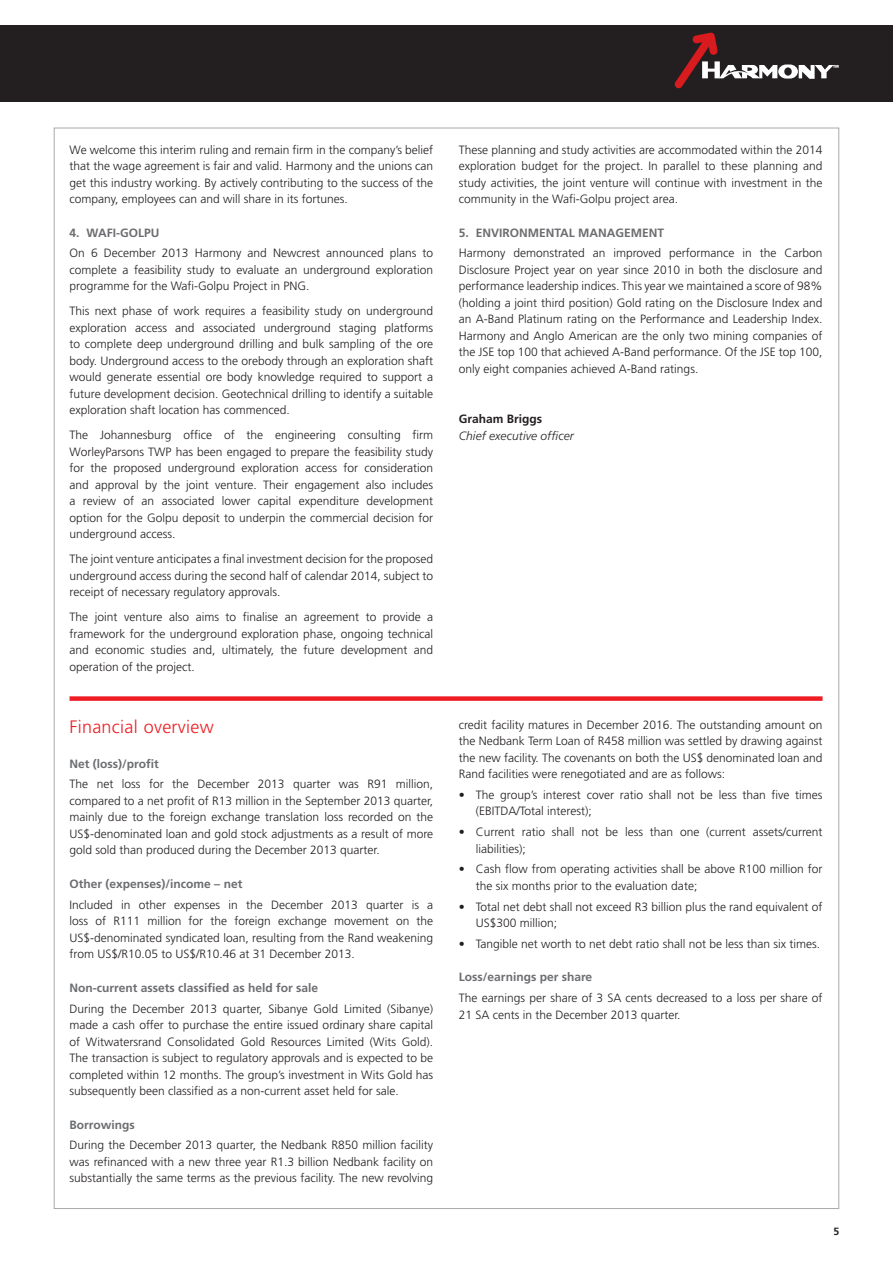
<style>
.page{position:relative;width:893px;height:1263px;background:#fff}
.page>*{position:absolute;margin:0;border:0;box-sizing:border-box;transform-origin:0 0}
.t1{font:300 18px "Frutiger LT Std";letter-spacing:.015em;color:#ee1d23}
.t2{font:300 12px/16.5px "Frutiger LT Std";color:#231f20;text-align:justify}
.t3{font:700 12px "Frutiger LT Std";color:#6c6d70}
.t4{font:italic 300 12px "Frutiger LT Std";letter-spacing:.005em;color:#231f20}
.t5{font:700 12px "Frutiger LT Std";color:#231f20}
.t6{font:700 10.5px "Frutiger LT Std";color:#231f20}
</style>
<div class="page">
<div style="left:0;top:26px;width:892px;height:76px;background:#231f20"></div>
<svg style="left:674px;top:32px;width:164px;height:57px"></svg>
<div style="left:70px;top:696px;width:752px;height:5px;background:#ee1d23"></div>
<p class="t2" style="left:70px;top:142px;width:365px">We welcome this interim ruling and remain firm in the company’s belief that the wage agreement is fair and valid. Harmony and the unions can get this industry working. By actively contributing to the success of the company, employees can and will share in its fortunes.</p>
<p class="t3" style="left:70px;top:228px;width:91px">4. WAFI-GOLPU</p>
<p class="t2" style="left:70px;top:246px;width:365px">On 6 December 2013 Harmony and Newcrest announced plans to complete a feasibility study to evaluate an underground exploration programme for the Wafi-Golpu Project in PNG.</p>
<p class="t2" style="left:70px;top:304px;width:365px">This next phase of work requires a feasibility study on underground exploration access and associated underground staging platforms to complete deep underground drilling and bulk sampling of the ore body. Underground access to the orebody through an exploration shaft would generate essential ore body knowledge required to support a future development decision. Geotechnical drilling to identify a suitable exploration shaft location has commenced.</p>
<p class="t2" style="left:70px;top:428px;width:365px">The Johannesburg office of the engineering consulting firm WorleyParsons TWP has been engaged to prepare the feasibility study for the proposed underground exploration access for consideration and approval by the joint venture. Their engagement also includes a review of an associated lower capital expenditure development option for the Golpu deposit to underpin the commercial decision for underground access.</p>
<p class="t2" style="left:70px;top:552px;width:365px">The joint venture anticipates a final investment decision for the proposed underground access during the second half of calendar 2014, subject to receipt of necessary regulatory approvals.</p>
<p class="t2" style="left:70px;top:610px;width:365px">The joint venture also aims to finalise an agreement to provide a framework for the underground exploration phase, ongoing technical and economic studies and, ultimately, the future development and operation of the project.</p>
<h1 class="t1" style="left:70px;top:720px;width:146px">Financial overview</h1>
<p class="t3" style="left:70px;top:759px;width:91px">Net (loss)/profit</p>
<p class="t2" style="left:70px;top:777px;width:365px">The net loss for the December 2013 quarter was R91 million, compared to a net profit of R13 million in the September 2013 quarter, mainly due to the foreign exchange translation loss recorded on the US$-denominated loan and gold stock adjustments as a result of more gold sold than produced during the December 2013 quarter.</p>
<p class="t3" style="left:70px;top:879px;width:174px">Other (expenses)/income – net</p>
<p class="t2" style="left:70px;top:897px;width:365px">Included in other expenses in the December 2013 quarter is a loss of R111 million for the foreign exchange movement on the US$-denominated syndicated loan, resulting from the Rand weakening from US$/R10.05 to US$/R10.46 at 31 December 2013.</p>
<p class="t3" style="left:70px;top:983px;width:250px">Non-current assets classified as held for sale</p>
<p class="t2" style="left:70px;top:1001px;width:365px">During the December 2013 quarter, Sibanye Gold Limited (Sibanye) made a cash offer to purchase the entire issued ordinary share capital of Witwatersrand Consolidated Gold Resources Limited (Wits Gold).<br>The transaction is subject to regulatory approvals and is expected to be completed within 12 months. The group’s investment in Wits Gold has subsequently been classified as a non-current asset held for sale.</p>
<p class="t3" style="left:70px;top:1120px;width:67px">Borrowings</p>
<p class="t2" style="left:70px;top:1138px;width:365px">During the December 2013 quarter, the Nedbank R850 million facility was refinanced with a new three year R1.3 billion Nedbank facility on substantially the same terms as the previous facility. The new revolving</p>
<p class="t2" style="left:459px;top:142px;width:365px">These planning and study activities are accommodated within the 2014 exploration budget for the project. In parallel to these planning and study activities, the joint venture will continue with investment in the community in the Wafi-Golpu project area.</p>
<p class="t3" style="left:459px;top:228px;width:207px">5. ENVIRONMENTAL MANAGEMENT</p>
<p class="t2" style="left:459px;top:246px;width:365px">Harmony demonstrated an improved performance in the Carbon Disclosure Project year on year since 2010 in both the disclosure and performance leadership indices. This year we maintained a score of 98% (holding a joint third position) Gold rating on the Disclosure Index and an A-Band Platinum rating on the Performance and Leadership Index.<br>Harmony and Anglo American are the only two mining companies of the JSE top 100 that achieved A-Band performance. Of the JSE top 100, only eight companies achieved A-Band ratings.</p>
<p class="t5" style="left:459px;top:414px;width:85px">Graham Briggs</p>
<p class="t4" style="left:459px;top:431px;width:116px">Chief executive officer</p>
<p class="t2" style="left:459px;top:717px;width:365px">credit facility matures in December 2016. The outstanding amount on the Nedbank Term Loan of R458 million was settled by drawing against the new facility. The covenants on both the US$ denominated loan and Rand facilities were renegotiated and are as follows:</p>
<p class="t2" style="left:476px;top:788px;width:348px;text-indent:-17px">• The group’s interest cover ratio shall not be less than five times (EBITDA/Total interest);</p>
<p class="t2" style="left:476px;top:825px;width:348px;text-indent:-17px">• Current ratio shall not be less than one (current assets/current liabilities);</p>
<p class="t2" style="left:476px;top:862px;width:348px;text-indent:-17px">• Cash flow from operating activities shall be above R100 million for the six months prior to the evaluation date;</p>
<p class="t2" style="left:476px;top:899px;width:348px;text-indent:-17px">• Total net debt shall not exceed R3 billion plus the rand equivalent of<br>US$300 million;</p>
<p class="t2" style="left:459px;top:937px;width:363px">• Tangible net worth to net debt ratio shall not be less than six times.</p>
<p class="t3" style="left:459px;top:973px;width:135px">Loss/earnings per share</p>
<p class="t2" style="left:459px;top:991px;width:365px">The earnings per share of 3 SA cents decreased to a loss per share of<br>21 SA cents in the December 2013 quarter.</p>
<p class="t6" style="left:833px;top:1227px;width:7px">5</p>
</div>
